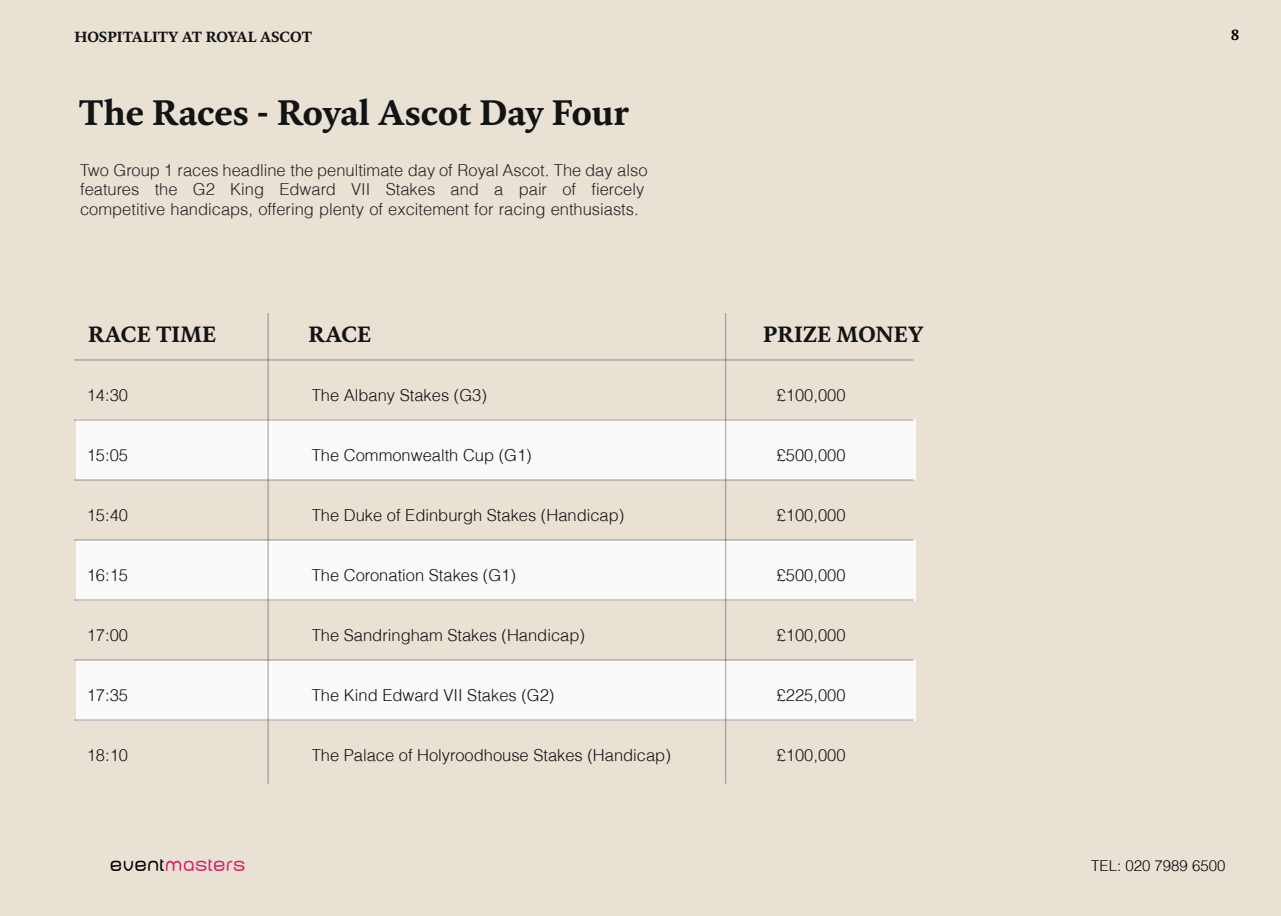
<style>
.page{position:relative;width:1281px;height:916px;background:#eae1d5}
.page>*{position:absolute;margin:0;border:0;box-sizing:border-box;transform-origin:0 0}
.t1{font:700 36px "Kievit Serif";color:#121313}
.t2{font:700 22.5px "Kievit Serif";color:#121313}
.t3{font:18px "Baby Mine Plump";color:#d52369}
.t4{font:300 16.5px "Helv";color:#121313}
.t5{font:300 16.5px/19.8px "Helv";color:#272425}
.t6{font:700 15px "Kievit Serif";color:#121313}
.t7{font:300 15px "Helv";color:#000}
.t8{font:700 15px "Kievit Serif";color:#000}
.s1{color:#000}
</style>
<div class="page">
<div style="left:76px;top:420px;width:839px;height:60px;background:#fff"></div>
<div style="left:76px;top:540px;width:839px;height:60px;background:#fff"></div>
<div style="left:76px;top:660px;width:839px;height:60px;background:#fff"></div>
<hr style="left:267px;top:313px;width:2px;height:471px;background:#272425">
<hr style="left:725px;top:313px;width:1px;height:471px;background:#272425">
<hr style="left:74px;top:359px;width:839px;height:2px;background:#272425">
<hr style="left:74px;top:419px;width:839px;height:2px;background:#272425">
<hr style="left:74px;top:479px;width:839px;height:2px;background:#272425">
<hr style="left:74px;top:539px;width:839px;height:2px;background:#272425">
<hr style="left:74px;top:599px;width:839px;height:2px;background:#272425">
<hr style="left:74px;top:659px;width:839px;height:2px;background:#272425">
<hr style="left:74px;top:719px;width:839px;height:2px;background:#272425">
<p class="t6" style="left:74px;top:31px;width:239px">HOSPITALITY AT ROYAL ASCOT</p>
<h1 class="t1" style="left:79px;top:98px;width:551px">The Races - Royal Ascot Day Four</h1>
<p class="t5" style="left:80px;top:159px;width:569px">Two Group 1 races headline the penultimate day of Royal Ascot. The day also features the G2 King Edward VII Stakes and a pair of fiercely competitive handicaps, offering plenty of excitement for racing enthusiasts.</p>
<h2 class="t2" style="left:88px;top:324px;width:130px">RACE TIME</h2>
<h2 class="t2" style="left:309px;top:324px;width:64px">RACE</h2>
<h2 class="t2" style="left:763px;top:324px;width:162px">PRIZE MONEY</h2>
<p class="t4" style="left:87px;top:385px;width:43px">14:30</p>
<p class="t4" style="left:312px;top:385px;width:177px">The Albany Stakes (G3)</p>
<p class="t4" style="left:777px;top:385px;width:70px">£100,000</p>
<p class="t4" style="left:87px;top:445px;width:43px">15:05</p>
<p class="t4" style="left:312px;top:445px;width:222px">The Commonwealth Cup (G1)</p>
<p class="t4" style="left:777px;top:445px;width:70px">£500,000</p>
<p class="t4" style="left:87px;top:505px;width:43px">15:40</p>
<p class="t4" style="left:312px;top:505px;width:314px">The Duke of Edinburgh Stakes (Handicap)</p>
<p class="t4" style="left:777px;top:505px;width:70px">£100,000</p>
<p class="t4" style="left:87px;top:565px;width:43px">16:15</p>
<p class="t4" style="left:312px;top:565px;width:206px">The Coronation Stakes (G1)</p>
<p class="t4" style="left:777px;top:565px;width:70px">£500,000</p>
<p class="t4" style="left:87px;top:625px;width:43px">17:00</p>
<p class="t4" style="left:312px;top:625px;width:275px">The Sandringham Stakes (Handicap)</p>
<p class="t4" style="left:777px;top:625px;width:70px">£100,000</p>
<p class="t4" style="left:87px;top:685px;width:43px">17:35</p>
<p class="t4" style="left:312px;top:685px;width:244px">The Kind Edward VII Stakes (G2)</p>
<p class="t4" style="left:777px;top:685px;width:70px">£225,000</p>
<p class="t4" style="left:87px;top:745px;width:43px">18:10</p>
<p class="t4" style="left:312px;top:745px;width:361px">The Palace of Holyroodhouse Stakes (Handicap)</p>
<p class="t4" style="left:777px;top:745px;width:70px">£100,000</p>
<p class="t8" style="left:1231px;top:29px;width:10px">8</p>
<p class="t3" style="left:110px;top:857px;width:137px"><span class="s1">event</span>masters</p>
<p class="t7" style="left:1091px;top:856px;width:136px">TEL: 020 7989 6500</p>
</div>
